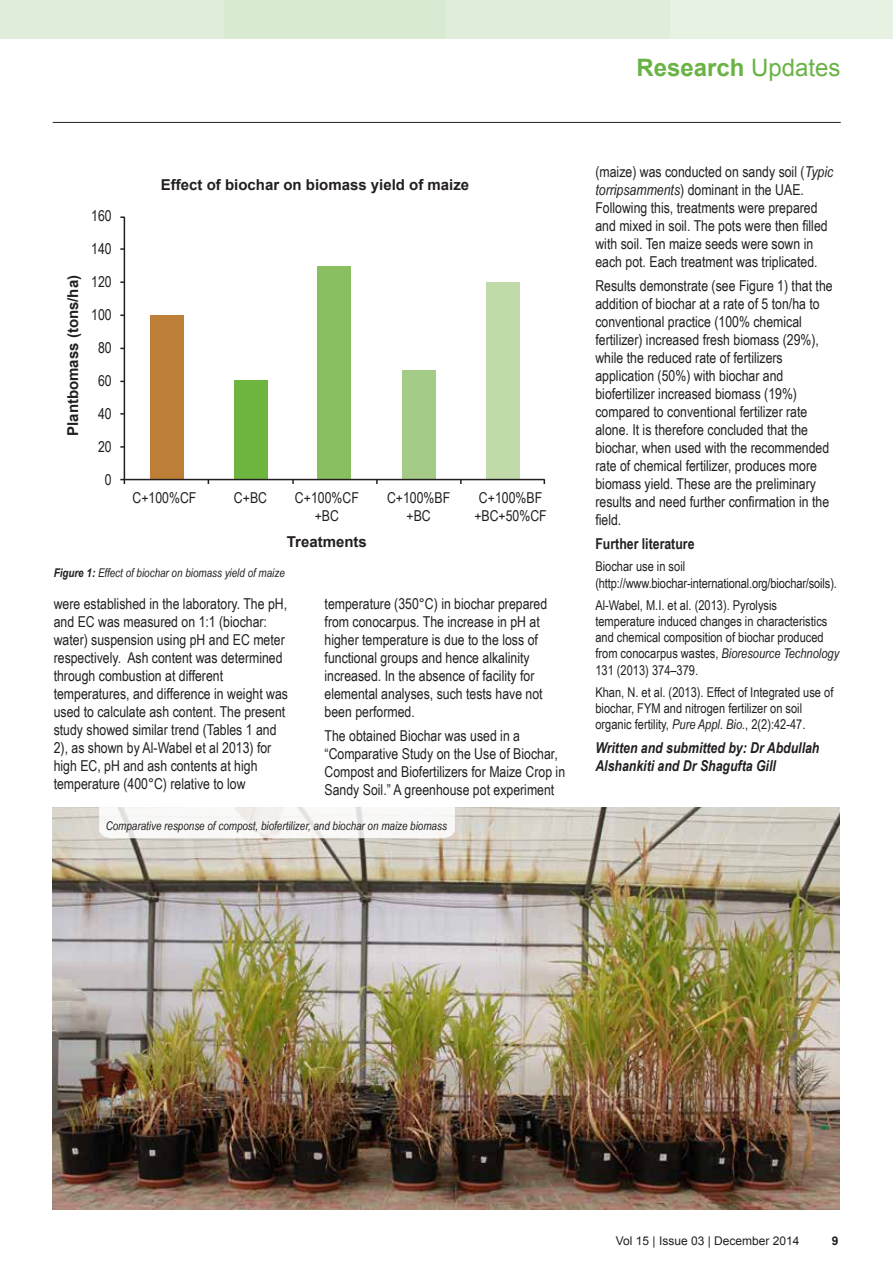
<style>
.page{position:relative;width:893px;height:1263px;background:#fff}
.page>*{position:absolute;margin:0;border:0;box-sizing:border-box;transform-origin:0 0}
.t1{font:700 24px "Arial";color:#69b345}
.t2{font:15px/18px "Arial Narrow";color:#231f20}
.t3{font:700 15px "Arial";color:#231f20}
.t4{font:italic 700 15px/18px "Arial Narrow";color:#231f20}
.t5{font:700 15px "Arial Narrow";color:#231f20}
.t6{font:13.5px/16.2px "Arial Narrow";color:#231f20}
.t7{font:italic 12px "Arial Narrow";color:#231f20}
.t8{font:12px "Arial";color:#231f20}
.t9{font:700 12px "Arial";color:#231f20}
.s1{font-weight:400}
.s2{font-weight:700}
.s3{font-style:italic}
</style>
<div class="page">
<hr style="left:53px;top:122px;width:788px;height:1px;background:#231f20">
<div style="left:668px;top:0;width:225px;height:39px;background:#e7f2e3"></div>
<div style="left:219px;top:0;width:234px;height:39px;background:#d9ead2"></div>
<div style="left:446px;top:0;width:224px;height:39px;background:#e0edda"></div>
<div style="left:0;top:0;width:223px;height:39px;background:#e0edda"></div>
<img style="left:53px;top:807px;width:786px;height:402px">
<svg style="left:99px;top:807px;width:356px;height:31px"></svg>
<div style="left:150px;top:315px;width:33px;height:165px;background:#bd7e38"></div>
<div style="left:234px;top:380px;width:33px;height:100px;background:#6db53f"></div>
<div style="left:318px;top:266px;width:33px;height:214px;background:#89bf5f"></div>
<div style="left:402px;top:370px;width:33px;height:110px;background:#a4cc86"></div>
<div style="left:486px;top:282px;width:34px;height:198px;background:#c0daa9"></div>
<hr style="left:120px;top:479px;width:425px;height:1px;background:#231f20">
<hr style="left:124px;top:217px;width:1px;height:267px;background:#231f20">
<h1 class="t1" style="left:636px;top:52px;width:206px">Research <span class="s1">Updates</span></h1>
<p class="t3" style="left:63px;top:436px;width:162px;rotate:-90deg">Plantbomass (tons/ha)</p>
<p class="t2" style="left:91px;top:206px;width:22px">160</p>
<p class="t2" style="left:91px;top:239px;width:22px">140</p>
<p class="t2" style="left:91px;top:272px;width:22px">120</p>
<p class="t2" style="left:91px;top:305px;width:22px">100</p>
<p class="t2" style="left:98px;top:338px;width:15px">80</p>
<p class="t2" style="left:98px;top:371px;width:15px">60</p>
<p class="t2" style="left:98px;top:404px;width:15px">40</p>
<p class="t2" style="left:98px;top:437px;width:15px">20</p>
<p class="t2" style="left:105px;top:470px;width:8px">0</p>
<p class="t3" style="left:161px;top:175px;width:310px">Effect of biochar on biomass yield of maize</p>
<p class="t2" style="left:132px;top:488px;width:65px">C+100%CF</p>
<p class="t2" style="left:234px;top:488px;width:35px">C+BC</p>
<p class="t2" style="left:295px;top:488px;width:65px;text-align:center">C+100%CF +BC</p>
<p class="t2" style="left:387px;top:488px;width:65px;text-align:center">C+100%BF +BC</p>
<p class="t2" style="left:474px;top:488px;width:74px;text-align:center">C+100%BF +BC+50%CF</p>
<p class="t3" style="left:287px;top:532px;width:82px">Treatments</p>
<p class="t7" style="left:54px;top:564px;width:233px"><span class="s2">Figure 1:</span> Effect of biochar on biomass yield of maize</p>
<p class="t2" style="left:54px;top:594px;width:236px">were established in the laboratory. The pH, and EC was measured on 1:1 (biochar: water) suspension using pH and EC meter respectively. Ash content was determined through combustion at different temperatures, and difference in weight was used to calculate ash content. The present study showed similar trend (Tables 1 and 2), as shown by Al-Wabel et al 2013) for high EC, pH and ash contents at high temperature (400°C) relative to low</p>
<p class="t2" style="left:325px;top:594px;width:224px">temperature (350°C) in biochar prepared from conocarpus. The increase in pH at higher temperature is due to the loss of functional groups and hence alkalinity increased. In the absence of facility for elemental analyses, such tests have not been performed.</p>
<p class="t2" style="left:325px;top:726px;width:242px">The obtained Biochar was used in a “Comparative Study on the Use of Biochar, Compost and Biofertilizers for Maize Crop in Sandy Soil.” A greenhouse pot experiment</p>
<p class="t7" style="left:106px;top:817px;width:343px">Comparative response of compost, biofertilizer, and biochar on maize biomass</p>
<p class="t2" style="left:595px;top:162px;width:239px">(maize) was conducted on sandy soil (<span class="s3">Typic torripsamments</span>) dominant in the UAE.<br>Following this, treatments were prepared and mixed in soil. The pots were then filled with soil. Ten maize seeds were sown in each pot. Each treatment was triplicated.</p>
<p class="t2" style="left:595px;top:276px;width:239px">Results demonstrate (see Figure 1) that the addition of biochar at a rate of 5 ton/ha to conventional practice (100% chemical fertilizer) increased fresh biomass (29%), while the reduced rate of fertilizers application (50%) with biochar and biofertilizer increased biomass (19%) compared to conventional fertilizer rate alone. It is therefore concluded that the biochar, when used with the recommended rate of chemical fertilizer, produces more biomass yield. These are the preliminary results and need further confirmation in the field.</p>
<p class="t5" style="left:595px;top:532px;width:101px">Further literature</p>
<p class="t6" style="left:595px;top:558px;width:243px">Biochar use in soil (http://www.biochar-international.org/biochar/soils).</p>
<p class="t6" style="left:595px;top:596px;width:245px">Al-Wabel, M.I. et al. (2013). Pyrolysis temperature induced changes in characteristics and chemical composition of biochar produced from conocarpus wastes, <span class="s3">Bioresource Technology </span>131 (2013) 374–379.</p>
<p class="t6" style="left:595px;top:683px;width:239px">Khan, N. et al. (2013). Effect of Integrated use of biochar, FYM and nitrogen fertilizer on soil organic fertility, <span class="s3">Pure Appl. Bio.</span>, 2(2):42-47.</p>
<p class="t4" style="left:595px;top:738px;width:225px">Written and submitted by: Dr Abdullah<br>Alshankiti and Dr Shagufta Gill</p>
<p class="t8" style="left:616px;top:1233px;width:185px">Vol 15 | Issue 03 | December 2014</p>
<p class="t9" style="left:832px;top:1233px;width:8px">9</p>
</div>
